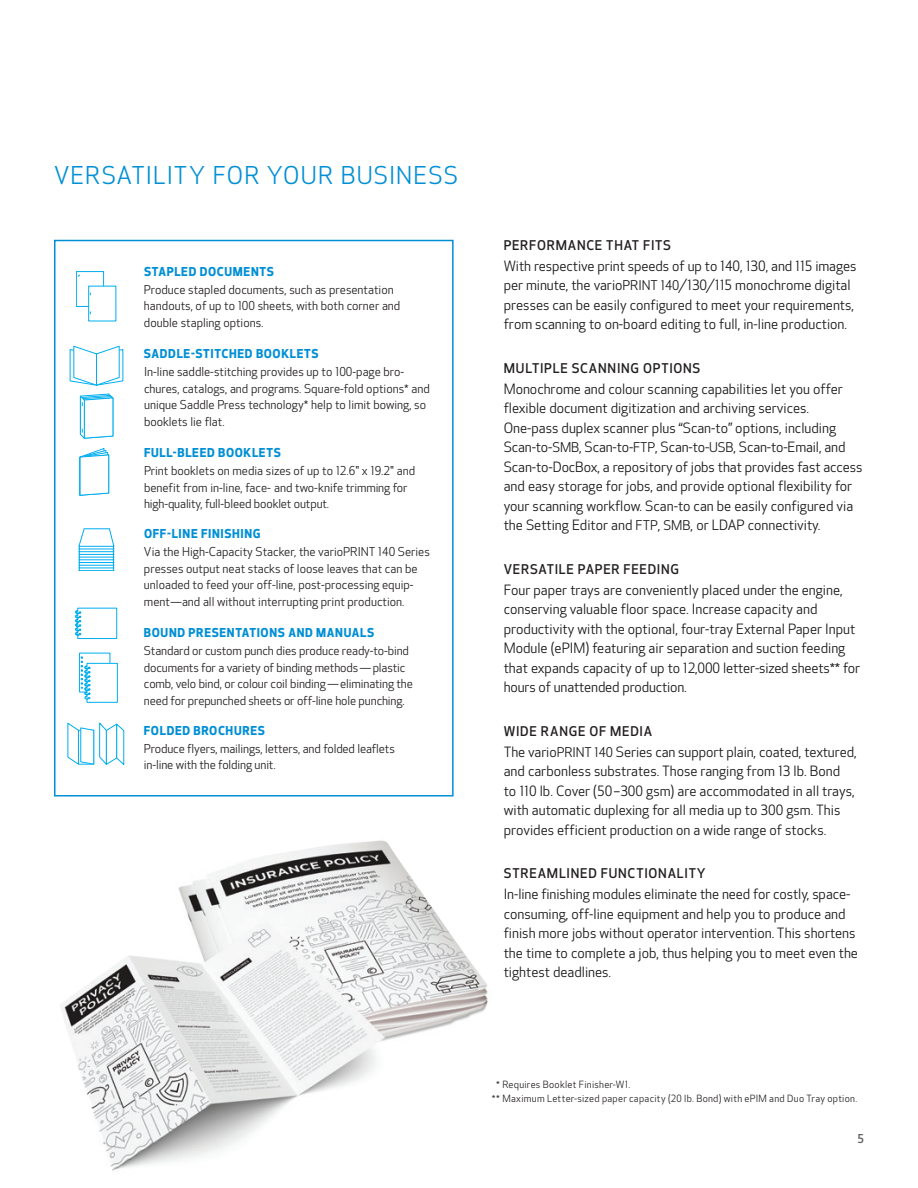
<style>
.page{position:relative;width:918px;height:1188px;background:#fff}
.page>*{position:absolute;margin:0;border:0;box-sizing:border-box;transform-origin:0 0}
.t1{font:24px "Optic Sans 201";color:#008fd5}
.t2{font:13.8px/19.5px "Optic Sans 201";color:#181717}
.t3{font:500 13.2px "Optic Sans 301";color:#231f20}
.t4{font:12px/16.5px "Optic Sans 201";color:#231f20}
.t5{font:700 12px "Optic Sans 401";letter-spacing:.06em;color:#008fd5}
.t6{font:500 12px "Optic Sans 301";color:#636366}
.t7{font:9.75px/13.5px "Optic Sans 201";letter-spacing:.03em;color:#231f20}
.s1{font-family:"Arial"}
.s2{font-size:13.2px}
</style>
<div class="page">
<svg style="left:54px;top:239px;width:400px;height:558px"></svg>
<div style="left:69px;top:267px;width:58px;height:56px;background:#fff"></div>
<div style="left:76px;top:271px;width:28px;height:36px;border:1px solid #00aeef"></div>
<div style="left:89px;top:286px;width:27px;height:35px;background:#fff"></div>
<div style="left:88px;top:286px;width:28px;height:35px;border:1px solid #00aeef"></div>
<div style="left:69px;top:344px;width:58px;height:52px;background:#fff"></div>
<svg style="left:69px;top:345px;width:55px;height:41px"></svg>
<div style="left:75px;top:447px;width:40px;height:52px;background:#fff"></div>
<svg style="left:79px;top:448px;width:30px;height:48px"></svg>
<svg style="left:80px;top:393px;width:34px;height:46px"></svg>
<div style="left:70px;top:525px;width:53px;height:52px;background:#fff"></div>
<svg style="left:79px;top:528px;width:35px;height:43px"></svg>
<div style="left:70px;top:606px;width:53px;height:40px;background:#fff"></div>
<div style="left:77px;top:608px;width:40px;height:31px;border:1px solid #00aeef"></div>
<svg style="left:75px;top:610px;width:6px;height:26px"></svg>
<div style="left:71px;top:651px;width:55px;height:56px;background:#fff"></div>
<div style="left:79px;top:653px;width:31px;height:39px;border:1px solid #00aeef"></div>
<div style="left:87px;top:663px;width:30px;height:39px;background:#fff"></div>
<div style="left:87px;top:663px;width:31px;height:40px;border:1px solid #00aeef"></div>
<svg style="left:81px;top:657px;width:9px;height:43px"></svg>
<div style="left:67px;top:721px;width:59px;height:52px;background:#fff"></div>
<svg style="left:67px;top:722px;width:57px;height:43px"></svg>
<img style="left:60px;top:840px;width:428px;height:331px">
<h1 class="t1" style="left:54px;top:162px;width:15px">versatility</h1>
<h1 class="t1" style="left:213px;top:162px;width:16px">for</h1>
<h1 class="t1" style="left:267px;top:162px;width:18px">your</h1>
<h1 class="t1" style="left:341px;top:162px;width:16px">business</h1>
<p class="t5" style="left:144px;top:264px;width:65px">STAPLED DOCU</p>
<p class="t5" style="left:233px;top:264px;width:41px">MENTS</p>
<p class="t4" style="left:144px;top:281px;width:258px">Produce stapled documents, such as presentation handouts, of up to 100 sheets, with both corner and double stapling options.</p>
<p class="t5" style="left:144px;top:347px;width:122px">SADDLE-STITCHED BOOK</p>
<p class="t5" style="left:290px;top:347px;width:29px">LETS</p>
<p class="t4" style="left:144px;top:364px;width:287px">In-line saddle-stitching provides up to 100-page bro&shy;chures, catalogs, and programs. Square-fold options<span class="s1">*</span> and unique Saddle Press technology<span class="s1">*</span> help to limit bowing, so booklets lie flat.</p>
<p class="t5" style="left:144px;top:446px;width:84px">FULL-BLEED BOOK</p>
<p class="t5" style="left:252px;top:446px;width:29px">LETS</p>
<p class="t4" style="left:144px;top:463px;width:273px">Print booklets on media sizes of up to 12.6" x 19.2" and benefit from in-line, face- and two-knife trimming for high-quality, full-bleed booklet output.</p>
<p class="t5" style="left:144px;top:527px;width:118px">OFF-LINE FINISHING</p>
<p class="t4" style="left:144px;top:544px;width:287px">Via the High-Capacity Stacker, the varioPRINT 140 Series presses output neat stacks of loose leaves that can be unloaded to feed your off-line, post-processing equip&shy;ment—and all without interrupting print production.</p>
<p class="t5" style="left:144px;top:626px;width:230px">BOUND PRESENTATIONS AND MANUALS</p>
<p class="t4" style="left:144px;top:643px;width:270px">Standard or custom punch dies produce ready-to-bind documents for a variety of binding methods — plastic comb, velo bind, or colour coil binding — eliminating the need for prepunched sheets or off-line hole punching.</p>
<p class="t5" style="left:144px;top:723px;width:59px">FOLDED BROC</p>
<p class="t5" style="left:226px;top:723px;width:39px">HURES</p>
<p class="t4" style="left:144px;top:740px;width:252px">Produce flyers, mailings, letters, and folded leaflets in-line with the folding unit.</p>
<p class="t3" style="left:504px;top:237px;width:10px">PERFORMANCE</p>
<p class="t3" style="left:606px;top:237px;width:10px">THAT</p>
<p class="t3" style="left:643px;top:237px;width:8px">FITS</p>
<p class="t2" style="left:504px;top:256px;width:354px">With respective print speeds of up to 140, 130, and 115 images per minute, the vario<span class="s2">PRINT 140</span>/130/115 monochrome digital presses can be easily configured to meet your requirements, from scanning to on-board editing to full, in-line production.</p>
<p class="t3" style="left:504px;top:360px;width:9px">MULTIPLE</p>
<p class="t3" style="left:572px;top:360px;width:10px">SCANNING</p>
<p class="t3" style="left:643px;top:360px;width:10px">OPTIONS</p>
<p class="t2" style="left:504px;top:379px;width:360px">Monochrome and colour scanning capabilities let you offer flexible document digitization and archiving services.<br>One-pass duplex scanner plus “Scan-to” options, including Scan-to-<span class="s2">SMB</span>, Scan-to-<span class="s2">FTP</span>, Scan-to-<span class="s2">USB</span>, Scan-to-Email, and Scan-to-DocBox, a repository of jobs that provides fast access and easy storage for jobs, and provide optional flexibility for your scanning workflow. Scan-to can be easily configured via the Setting Editor and <span class="s2">FTP</span>, <span class="s2">SMB</span>, or LDAP connectivity.</p>
<p class="t3" style="left:504px;top:561px;width:9px">VERSATILE</p>
<p class="t3" style="left:578px;top:561px;width:10px">PAPER</p>
<p class="t3" style="left:624px;top:561px;width:9px">FEED</p>
<p class="t3" style="left:657px;top:561px;width:24px">ING</p>
<p class="t2" style="left:504px;top:580px;width:358px">Four paper trays are conveniently placed under the engine, conserving valuable floor space. Increase capacity and productivity with the optional, four-tray External Paper Input Module (ePIM) featuring air separation and suction feeding that expands capacity of up to 12,000 letter-sized sheets<span class="s1">**</span> for hours of unattended production.</p>
<p class="t3" style="left:504px;top:723px;width:10px">WIDE</p>
<p class="t3" style="left:541px;top:723px;width:10px">RANGE</p>
<p class="t3" style="left:589px;top:723px;width:30px">OF MEDIA</p>
<p class="t2" style="left:504px;top:742px;width:354px">The vario<span class="s2">PRINT 140</span> Series can support plain, coated, textured, and carbonless substrates. Those ranging from 13 lb. Bond<br>to 110 lb. Cover (50–300 gsm) are accommodated in all trays, with automatic duplexing for all media up to 300 gsm. This provides efficient production on a wide range of stocks.</p>
<p class="t3" style="left:504px;top:866px;width:10px">STREAMLINED</p>
<p class="t3" style="left:601px;top:866px;width:9px">FUNCTIONALIT</p>
<p class="t3" style="left:697px;top:866px;width:10px">Y</p>
<p class="t2" style="left:504px;top:885px;width:356px">In-line finishing modules eliminate the need for costly, space&shy;consuming, off-line equipment and help you to produce and finish more jobs without operator intervention. This shortens the time to complete a job, thus helping you to meet even the tightest deadlines.</p>
<p class="t7" style="left:492px;top:1078px;width:367px;text-indent:4px"><span class="s1">*</span> Requires Booklet Finisher-W1.<br><span class="s1">**</span> Maximum Letter-sized paper capacity (20 lb. Bond) with ePIM and Duo Tray option.</p>
<p class="t6" style="left:857px;top:1132px;width:8px">5</p>
</div>
